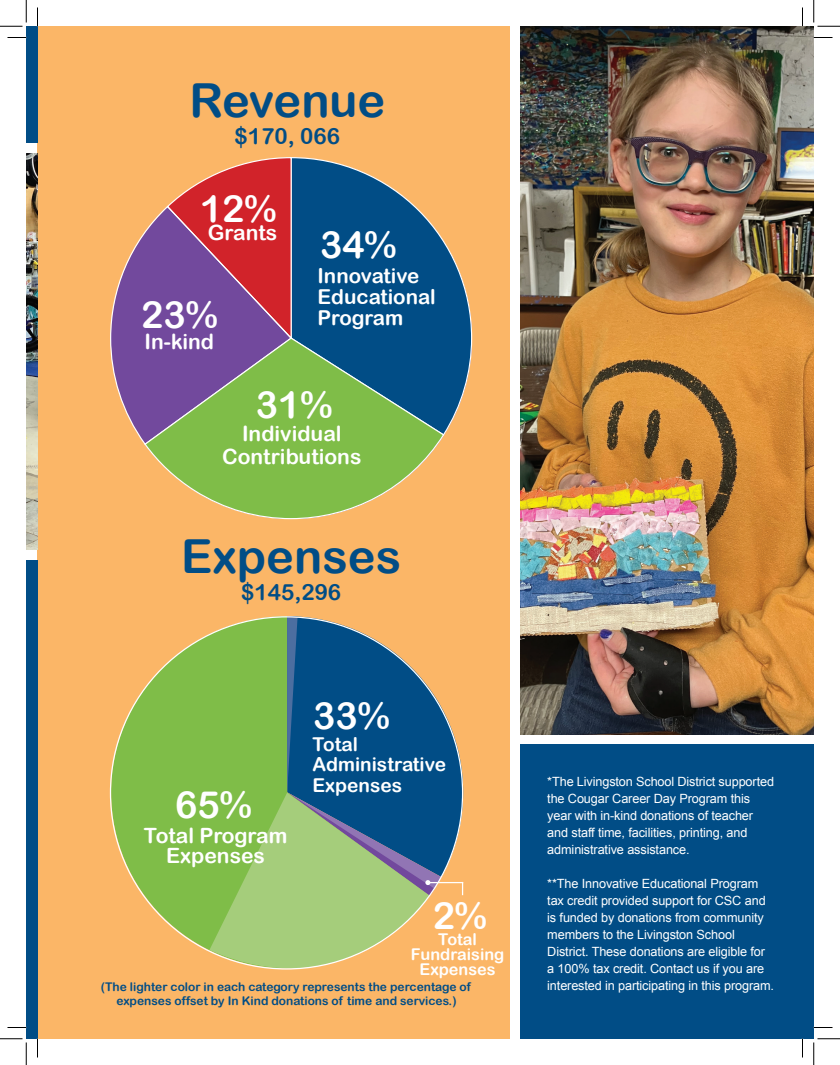
<style>
.page{position:relative;width:840px;height:1065px;background:#fff}
.page>*{position:absolute;margin:0;border:0;box-sizing:border-box;transform-origin:0 0}
.t1{font:46.88px "Arial Rounded MT Bold";color:#014d86}
.t2{font:37.5px "Arial Rounded MT Bold";color:#fff}
.t3{font:22.38px "Arial Rounded MT Bold";color:#014d86}
.t4{font:21.12px/23.4px "Arial Rounded MT Bold";color:#fff;text-align:center}
.t5{font:20.5px/21.1px "Arial Rounded MT Bold";color:#fff}
.t6{font:19.12px/20.6px "Arial Rounded MT Bold";color:#fff}
.t7{font:16.25px/15px "Arial Rounded MT Bold";color:#fff;text-align:center}
.t8{font:12.75px/17px "Arial";letter-spacing:-.01em;color:#fff}
.t9{font:12px/13.8px "Arial Rounded MT Bold";color:#014d86;text-align:center}
</style>
<div class="page">
<div style="left:38px;top:26px;width:472px;height:1013px;background:#fbb667"></div>
<svg style="left:441px;top:707px;width:22px;height:170px;fill:#014d86"></svg>
<svg style="left:109px;top:616px;width:178px;height:336px;fill:#7fbd48"></svg>
<svg style="left:209px;top:793px;width:221px;height:176px;background:#a8c56c"></svg>
<div style="left:26px;top:560px;width:12px;height:479px;background:#014d86"></div>
<svg style="left:292px;top:157px;width:180px;height:278px;fill:#014d86"></svg>
<svg style="left:167px;top:157px;width:125px;height:49px"></svg>
<svg style="left:110px;top:206px;width:182px;height:238px;background:#a25077"></svg>
<svg style="left:144px;top:338px;width:300px;height:181px;background:#7e9d63"></svg>
<img style="left:520px;top:27px;width:294px;height:708px">
<div style="left:520px;top:744px;width:294px;height:295px;background:#014d86"></div>
<div style="left:26px;top:26px;width:12px;height:117px;background:#014d86"></div>
<img style="left:26px;top:154px;width:12px;height:395px">
<hr style="left:428px;top:882px;width:35px;height:1px;background:#fff">
<svg style="left:287px;top:616px;width:154px;height:280px;background:#3e7084"></svg>
<svg style="left:462px;top:883px;width:1px;height:12px"></svg>
<svg style="left:8px;top:37px;width:18px;height:1px"></svg>
<svg style="left:814px;top:37px;width:18px;height:1px"></svg>
<svg style="left:8px;top:1027px;width:18px;height:1px"></svg>
<svg style="left:814px;top:1027px;width:18px;height:1px"></svg>
<svg style="left:37px;top:8px;width:1px;height:18px"></svg>
<svg style="left:37px;top:1039px;width:1px;height:19px"></svg>
<svg style="left:802px;top:8px;width:1px;height:18px"></svg>
<svg style="left:802px;top:1039px;width:1px;height:19px"></svg>
<svg style="left:0;top:0;width:27px;height:27px"></svg>
<svg style="left:0;top:1039px;width:27px;height:26px"></svg>
<svg style="left:814px;top:0;width:26px;height:27px"></svg>
<svg style="left:814px;top:1039px;width:26px;height:26px"></svg>
<h1 class="t1" style="left:189px;top:72px;width:197px">Revenue</h1>
<h3 class="t3" style="left:235px;top:122px;width:107px">$170, 066</h3>
<h2 class="t2" style="left:200px;top:187px;width:78px">12%</h2>
<h3 class="t4" style="left:208px;top:220px;width:71px">Grants</h3>
<h2 class="t2" style="left:141px;top:292px;width:78px">23%</h2>
<h3 class="t4" style="left:145px;top:329px;width:71px">In-kind</h3>
<h2 class="t2" style="left:320px;top:223px;width:78px">34%</h2>
<h3 class="t5" style="left:318px;top:265px;width:120px">Innovative<br>Educational<br>Program</h3>
<h2 class="t2" style="left:256px;top:383px;width:78px">31%</h2>
<h3 class="t4" style="left:222px;top:421px;width:141px">Individual<br>Contributions</h3>
<h1 class="t1" style="left:181px;top:529px;width:221px">Expenses</h1>
<h3 class="t3" style="left:241px;top:579px;width:102px">$145,296</h3>
<h2 class="t2" style="left:175px;top:783px;width:78px">65%</h2>
<h3 class="t4" style="left:144px;top:826px;width:145px;line-height:20px">Total Program<br>Expenses</h3>
<h2 class="t2" style="left:313px;top:693px;width:78px">33%</h2>
<h3 class="t6" style="left:313px;top:734px;width:135px">Total<br>Administrative<br>Expenses</h3>
<h2 class="t2" style="left:433px;top:893px;width:56px">2%</h2>
<p class="t7" style="left:411px;top:931px;width:95px">Total<br>Fundraising<br>Expenses</p>
<p class="t9" style="left:101px;top:980px;width:371px">(The lighter color in each category represents the percentage of expenses offset by In Kind donations of time and services.)</p>
<p class="t8" style="left:547px;top:774px;width:228px">*The Livingston School District supported the Cougar Career Day Program this year with in-kind donations of teacher and staff time, facilities, printing, and administrative assistance.</p>
<p class="t8" style="left:547px;top:875px;width:228px">**The Innovative Educational Program tax credit provided support for CSC and is funded by donations from community members to the Livingston School District. These donations are eligible for a 100% tax credit. Contact us if you are interested in participating in this program.</p>
</div>
